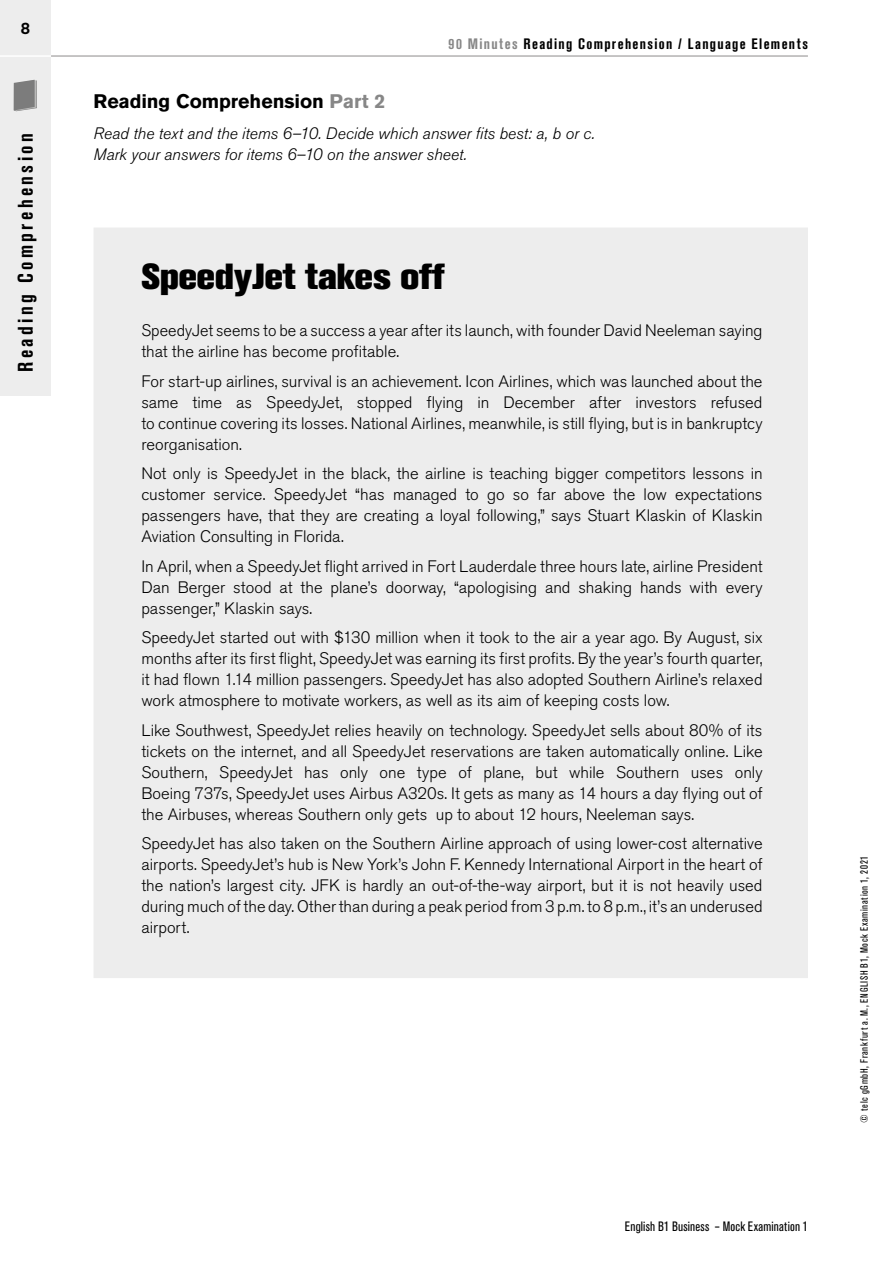
<style>
.page{position:relative;width:893px;height:1263px;background:#fff}
.page>*{position:absolute;margin:0;border:0;box-sizing:border-box;transform-origin:0 0}
.t1{font:800 36px "Akzidenz Grotesk Pro";color:#000}
.t2{font:700 condensed 21px "Akzidenz Grotesk Pro";letter-spacing:.16em;color:#000}
.t3{font:700 19.5px "Akzidenz Grotesk Pro";letter-spacing:-.005em;color:#000}
.t4{font:300 16.5px/21px "Akzidenz Grotesk Pro";color:#000;text-align:justify}
.t5{font:italic 300 16.5px/21px "Akzidenz Grotesk Pro";color:#000}
.t6{font:500 16.5px "Akzidenz Grotesk Pro";color:#000}
.t7{font:700 condensed 15px "Akzidenz Grotesk Pro";letter-spacing:.085em;color:#000}
.t8{font:condensed 13.5px "Akzidenz Grotesk Pro";letter-spacing:.015em;color:#000}
.t9{font:condensed 10.5px "Akzidenz Grotesk Pro";letter-spacing:.065em;color:#000}
.s1{color:#878787}
</style>
<div class="page">
<hr style="left:51px;top:55px;width:757px;height:2px;background:#b3b2b2">
<div style="left:0;top:0;width:51px;height:395px;background:#ededed"></div>
<hr style="left:0;top:55px;width:51px;height:2px;background:#fff">
<svg style="left:14px;top:80px;width:23px;height:31px"></svg>
<div style="left:94px;top:227px;width:714px;height:751px;background:#ededed"></div>
<p class="t6" style="left:21px;top:18px;width:11px">8</p>
<p class="t2" style="left:12px;top:372px;width:240px;rotate:-90deg">Reading Comprehension</p>
<p class="t7" style="left:449px;top:34px;width:361px"><span class="s1">90 Minutes</span> Reading Comprehension / Language Elements</p>
<p class="t3" style="left:94px;top:89px;width:293px">Reading Comprehension <span class="s1">Part 2</span></p>
<p class="t5" style="left:94px;top:123px;width:503px">Read the text and the items 6–10. Decide which answer fits best: a, b or c.<br>Mark your answers for items 6–10 on the answer sheet.</p>
<h1 class="t1" style="left:141px;top:253px;width:305px">SpeedyJet takes off</h1>
<p class="t4" style="left:141px;top:320px;width:623px">SpeedyJet seems to be a success a year after its launch, with founder David Neeleman saying that the airline has become profitable.</p>
<p class="t4" style="left:141px;top:371px;width:623px">For start-up airlines, survival is an achievement. Icon Airlines, which was launched about the same time as SpeedyJet, stopped flying in December after investors refused to continue covering its losses. National Airlines, meanwhile, is still flying, but is in bankruptcy reorganisation.</p>
<p class="t4" style="left:141px;top:463px;width:623px">Not only is SpeedyJet in the black, the airline is teaching bigger competitors lessons in customer service. SpeedyJet “has managed to go so far above the low expectations passengers have, that they are creating a loyal following,” says Stuart Klaskin of Klaskin Aviation Consulting in Florida.</p>
<p class="t4" style="left:141px;top:556px;width:623px">In April, when a SpeedyJet flight arrived in Fort Lauderdale three hours late, airline President Dan Berger stood at the plane’s doorway, “apologising and shaking hands with every passenger,” Klaskin says.</p>
<p class="t4" style="left:141px;top:627px;width:623px">SpeedyJet started out with $130 million when it took to the air a year ago. By August, six months after its first flight, SpeedyJet was earning its first profits. By the year’s fourth quarter, it had flown 1.14 million passengers. SpeedyJet has also adopted Southern Airline’s relaxed work atmosphere to motivate workers, as well as its aim of keeping costs low.</p>
<p class="t4" style="left:141px;top:720px;width:623px">Like Southwest, SpeedyJet relies heavily on technology. SpeedyJet sells about 80% of its tickets on the internet, and all SpeedyJet reservations are taken automatically online. Like Southern, SpeedyJet has only one type of plane, but while Southern uses only Boeing 737s, SpeedyJet uses Airbus A320s. It gets as many as 14 hours a day flying out of the Airbuses, whereas Southern only gets up to about 12 hours, Neeleman says.</p>
<p class="t4" style="left:141px;top:833px;width:623px">SpeedyJet has also taken on the Southern Airline approach of using lower-cost alternative airports. SpeedyJet’s hub is New York’s John F. Kennedy International Airport in the heart of the nation’s largest city. JFK is hardly an out-of-the-way airport, but it is not heavily used during much of the day. Other than during a peak period from 3 p.m. to 8 p.m., it’s an underused airport.</p>
<p class="t8" style="left:625px;top:1217px;width:184px">English B1 Business – Mock Examination 1</p>
<p class="t9" style="left:857px;top:1122px;width:268px;rotate:-90deg">© telc gGmbH, Frankfurt a. M., ENGLISH B1, Mock Examination 1, 2021</p>
</div>
